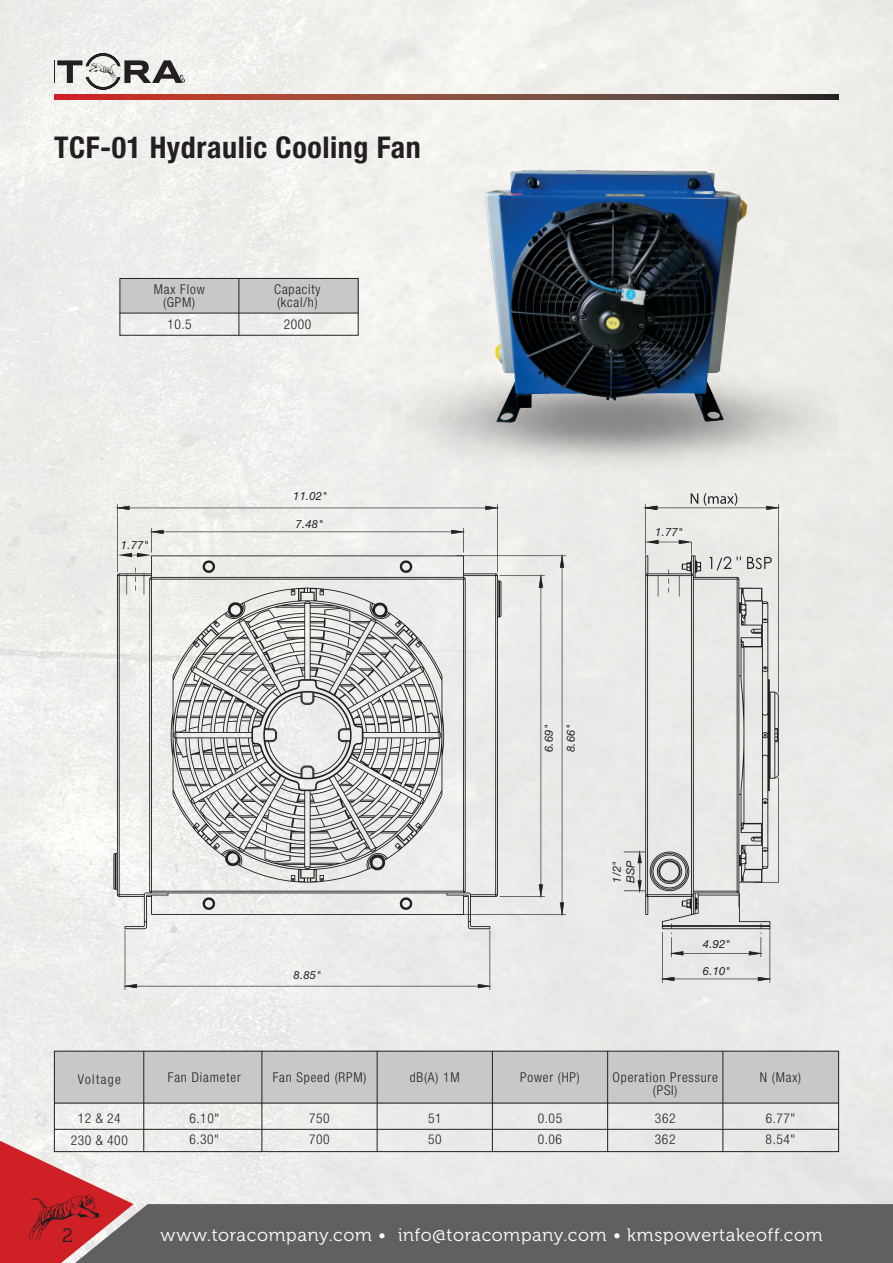
<style>
.page{position:relative;width:893px;height:1263px;background:#fff}
.page>*{position:absolute;margin:0;border:0;box-sizing:border-box;transform-origin:0 0}
.t1{font:700 condensed 30px "Helvetica Neue LT Std";letter-spacing:.02em;color:#231f20}
.t2{font:19.5px "Museo 300";color:#231f20}
.t3{font:18px "Museo 300";letter-spacing:.04em;color:#fff}
.t4{font:300 condensed 13.5px/13.2px "Helvetica Neue LT Std";letter-spacing:.06em;color:#231f20;text-align:center}
.t5{font:300 condensed 13.5px/22.2px "Helvetica Neue LT Std";letter-spacing:.04em;color:#231f20;text-align:center}
.t6{font:300 condensed 13.5px "Helvetica Neue LT Std";letter-spacing:.1em;color:#231f20}
.t7{font:italic 11.25px/13.5px "Helvetica Neue LT Pro";letter-spacing:.02em;color:#231f20}
</style>
<div class="page">
<img style="left:0;top:0;width:893px;height:1204px">
<div style="left:134px;top:1204px;width:758px;height:59px;background:#606063"></div>
<svg style="left:892px;top:1204px;width:1px;height:59px"></svg>
<svg style="left:0;top:1131px;width:134px;height:132px"></svg>
<svg style="left:54px;top:95px;width:785px;height:4px;background:#884338"></svg>
<div style="left:54px;top:1051px;width:785px;height:52px;background:#c7c8ca"></div>
<div style="left:54px;top:1051px;width:785px;height:101px;border:1px solid #231f20"></div>
<hr style="left:54px;top:1103px;width:785px;height:1px;background:#231f20">
<hr style="left:54px;top:1129px;width:785px;height:1px;background:#231f20">
<hr style="left:143px;top:1051px;width:1px;height:101px;background:#231f20">
<hr style="left:261px;top:1051px;width:1px;height:101px;background:#231f20">
<hr style="left:377px;top:1051px;width:1px;height:101px;background:#231f20">
<hr style="left:492px;top:1051px;width:1px;height:101px;background:#231f20">
<hr style="left:607px;top:1051px;width:1px;height:101px;background:#231f20">
<hr style="left:722px;top:1051px;width:1px;height:101px;background:#231f20">
<svg style="left:54px;top:54px;width:131px;height:35px"></svg>
<div style="left:117px;top:506px;width:653px;height:482px;background:#ebeae8"></div>
<div style="left:113px;top:917px;width:388px;height:12px;background:#eeedeb"></div>
<svg style="left:645px;top:693px;width:134px;height:236px;background:#d2d1cf"></svg>
<svg style="left:112px;top:528px;width:454px;height:389px;background:#d6d5d3"></svg>
<svg style="left:754px;top:882px;width:25px;height:1px"></svg>
<svg style="left:643px;top:493px;width:137px;height:200px;background:#d9d9d6"></svg>
<svg style="left:624px;top:850px;width:21px;height:44px"></svg>
<img style="left:392px;top:347px;width:447px;height:130px">
<img style="left:467px;top:147px;width:296px;height:297px">
<div style="left:120px;top:278px;width:239px;height:35px;background:#c7c8ca"></div>
<div style="left:120px;top:278px;width:239px;height:58px;border:1px solid #231f20"></div>
<hr style="left:120px;top:313px;width:239px;height:1px;background:#231f20">
<hr style="left:239px;top:278px;width:1px;height:58px;background:#231f20">
<h1 class="t1" style="left:54px;top:129px;width:368px">TCF-01 Hydraulic Cooling Fan</h1>
<p class="t4" style="left:154px;top:282px;width:52px">Max Flow (GPM)</p>
<p class="t4" style="left:274px;top:282px;width:48px;text-align:left">Capacity (kcal/h)</p>
<p class="t4" style="left:167px;top:317px;width:26px">10.5</p>
<p class="t4" style="left:284px;top:317px;width:29px">2000</p>
<p class="t7" style="left:121px;top:538px;width:29px">1.77"</p>
<p class="t7" style="left:293px;top:489px;width:36px">11.02"</p>
<p class="t7" style="left:296px;top:517px;width:29px">7.48"</p>
<p class="t7" style="left:294px;top:968px;width:29px">8.85"</p>
<p class="t7" style="left:655px;top:525px;width:29px">1.77"</p>
<p class="t7" style="left:538px;top:752px;width:29px;line-height:21.9px;rotate:-90deg">6.69"<br>8.66"</p>
<p class="t7" style="left:610px;top:883px;width:24px;rotate:-90deg">1/2"<br>BSP</p>
<p class="t7" style="left:703px;top:937px;width:29px">4.92"</p>
<p class="t7" style="left:703px;top:963px;width:29px">6.10"</p>
<p class="t4" style="left:168px;top:1071px;width:74px">Fan Diameter</p>
<p class="t4" style="left:273px;top:1071px;width:95px">Fan Speed (RPM)</p>
<p class="t4" style="left:410px;top:1071px;width:52px">dB(A) 1M</p>
<p class="t4" style="left:520px;top:1071px;width:61px">Power (HP)</p>
<p class="t4" style="left:613px;top:1071px;width:107px">Operation Pressure (PSI)</p>
<p class="t6" style="left:78px;top:1071px;width:45px">Voltage</p>
<p class="t4" style="left:760px;top:1071px;width:43px">N (Max)</p>
<p class="t5" style="left:71px;top:1107px;width:58px">12 &amp; 24<br>230 &amp; 400</p>
<p class="t4" style="left:189px;top:1111px;width:31px">6.10"</p>
<p class="t4" style="left:309px;top:1111px;width:22px">750</p>
<p class="t4" style="left:428px;top:1111px;width:15px">51</p>
<p class="t4" style="left:538px;top:1111px;width:26px">0.05</p>
<p class="t4" style="left:655px;top:1111px;width:22px">362</p>
<p class="t4" style="left:766px;top:1111px;width:31px">6.77"</p>
<p class="t4" style="left:189px;top:1133px;width:31px">6.30"</p>
<p class="t4" style="left:309px;top:1133px;width:22px">700</p>
<p class="t4" style="left:428px;top:1133px;width:15px">50</p>
<p class="t4" style="left:538px;top:1133px;width:26px">0.06</p>
<p class="t4" style="left:655px;top:1133px;width:22px">362</p>
<p class="t4" style="left:766px;top:1133px;width:31px">8.54"</p>
<h2 class="t2" style="left:62px;top:1225px;width:12px">2</h2>
<h3 class="t3" style="left:161px;top:1225px;width:663px">www.toracompany.com • info@toracompany.com • kmspowertakeoff.com</h3>
</div>
